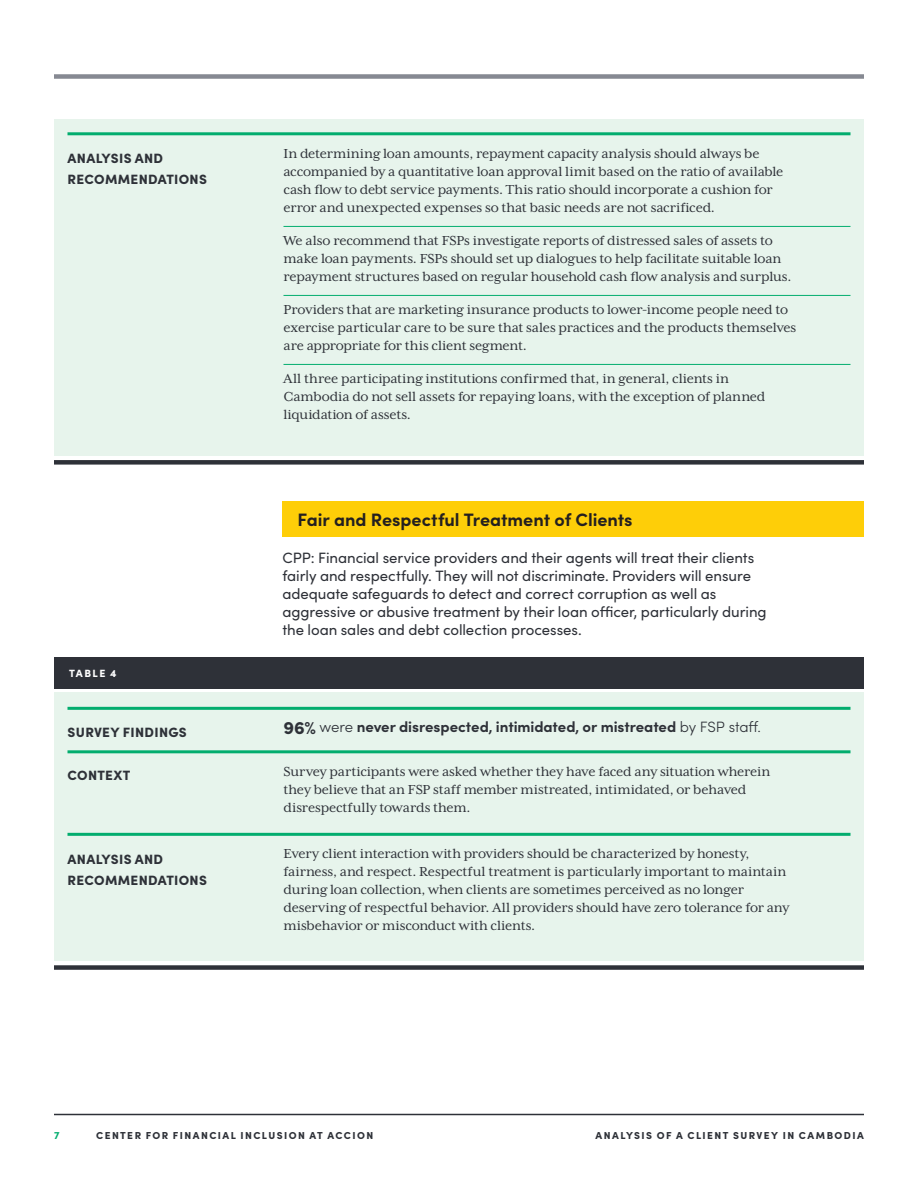
<style>
.page{position:relative;width:918px;height:1188px;background:#fff}
.page>*{position:absolute;margin:0;border:0;box-sizing:border-box;transform-origin:0 0}
.SEC_section_0_0{font:700 18px "Sofia Pro";letter-spacing:-.005em;color:#231f20}
.TAB_row_thick{font:15px/18px "Mrs Eaves XL Serif OT";letter-spacing:-.01em;color:#2e3138}
.CPP_Text{font:15px/18px "Sofia Pro";letter-spacing:-.005em;color:#2e3138}
.TAB_row_thick-2{font:700 15px "Sofia Pro";letter-spacing:-.005em;color:#2e3138}
.TAB_row_thick-3{font:900 13.5px "Sofia Pro";letter-spacing:.02em;color:#2e3138}
.FIG_number{font:900 10.5px "Sofia Pro";letter-spacing:.135em;color:#fff}
.t1{font:700 10.5px "Sofia Pro";color:#02ad6e}
.t2{font:900 10.2px "Sofia Pro";letter-spacing:.14em;color:#2e3138}
.s1{font-weight:900;font-size:18px}
.s2{font-weight:300}
</style>
<div class="page">
<div style="left:54px;top:74px;width:810px;height:5px;background:#868992"></div>
<hr style="left:54px;top:1114px;width:810px;height:1px;background:#2e3138">
<div style="left:54px;top:119px;width:810px;height:336px;background:#e7f4ec"></div>
<hr style="left:68px;top:132px;width:782px;height:3px;background:#02ad6e">
<hr style="left:284px;top:226px;width:566px;height:1px;background:#02ad6e">
<hr style="left:284px;top:295px;width:566px;height:1px;background:#02ad6e">
<hr style="left:284px;top:364px;width:566px;height:1px;background:#02ad6e">
<div style="left:54px;top:460px;width:810px;height:5px;background:#2e3138"></div>
<div style="left:54px;top:693px;width:810px;height:268px;background:#e7f4ec"></div>
<hr style="left:68px;top:707px;width:782px;height:3px;background:#02ad6e">
<hr style="left:68px;top:750px;width:782px;height:3px;background:#02ad6e">
<hr style="left:68px;top:833px;width:782px;height:3px;background:#02ad6e">
<div style="left:54px;top:965px;width:810px;height:5px;background:#2e3138"></div>
<div style="left:54px;top:657px;width:810px;height:32px;background:#2e3138"></div>
<div style="left:282px;top:501px;width:582px;height:36px;background:#fece08"></div>
<p class="TAB_row_thick-3" style="left:68px;top:148px;width:97px">ANALYSIS AND</p>
<p class="TAB_row_thick-3" style="left:68px;top:169px;width:141px">RECOMMENDATIONS</p>
<p class="FIG_number" style="left:69px;top:665px;width:49px">TABLE 4</p>
<p class="TAB_row_thick" style="left:284px;top:144px;width:501px">In determining loan amounts, repayment capacity analysis should always be accompanied by a quantitative loan approval limit based on the ratio of available cash flow to debt service payments. This ratio should incorporate a cushion for error and unexpected expenses so that basic needs are not sacrificed.</p>
<p class="TAB_row_thick" style="left:284px;top:231px;width:509px">We also recommend that FSPs investigate reports of distressed sales of assets to make loan payments. FSPs should set up dialogues to help facilitate suitable loan repayment structures based on regular household cash flow analysis and surplus.</p>
<p class="TAB_row_thick" style="left:284px;top:300px;width:514px">Providers that are marketing insurance products to lower-income people need to exercise particular care to be sure that sales practices and the products themselves are appropriate for this client segment.</p>
<p class="TAB_row_thick" style="left:284px;top:369px;width:483px">All three participating institutions confirmed that, in general, clients in<br>Cambodia do not sell assets for repaying loans, with the exception of planned liquidation of assets.</p>
<p class="SEC_section_0_0" style="left:297px;top:506px;width:337px">Fair and Respectful Treatment of Clients</p>
<p class="CPP_Text" style="left:282px;top:548px;width:486px">CPP: Financial service providers and their agents will treat their clients fairly and respectfully. They will not discriminate. Providers will ensure adequate safeguards to detect and correct corruption as well as aggressive or abusive treatment by their loan officer, particularly during the loan sales and debt collection processes.</p>
<p class="TAB_row_thick-3" style="left:68px;top:721px;width:121px">SURVEY FINDINGS</p>
<p class="TAB_row_thick-2" style="left:284px;top:716px;width:479px"><span class="s1">96%</span> <span class="s2">were</span> never disrespected, intimidated, or mistreated <span class="s2">by FSP staff.</span></p>
<p class="TAB_row_thick-3" style="left:68px;top:765px;width:64px">CONTEXT</p>
<p class="TAB_row_thick" style="left:284px;top:762px;width:488px">Survey participants were asked whether they have faced any situation wherein they believe that an FSP staff member mistreated, intimidated, or behaved disrespectfully towards them.</p>
<p class="TAB_row_thick" style="left:284px;top:845px;width:507px">Every client interaction with providers should be characterized by honesty, fairness, and respect. Respectful treatment is particularly important to maintain during loan collection, when clients are sometimes perceived as no longer deserving of respectful behavior. All providers should have zero tolerance for any misbehavior or misconduct with clients.</p>
<p class="TAB_row_thick-3" style="left:68px;top:849px;width:97px">ANALYSIS AND</p>
<p class="TAB_row_thick-3" style="left:68px;top:870px;width:141px">RECOMMENDATIONS</p>
<p class="t1" style="left:54px;top:1127px;width:7px">7</p>
<p class="t2" style="left:96px;top:1127px;width:279px">CENTER FOR FINANCIAL INCLUSION AT ACCION</p>
<p class="t2" style="left:596px;top:1127px;width:270px">ANALYSIS OF A CLIENT SURVEY IN CAMBODIA</p>
</div>
